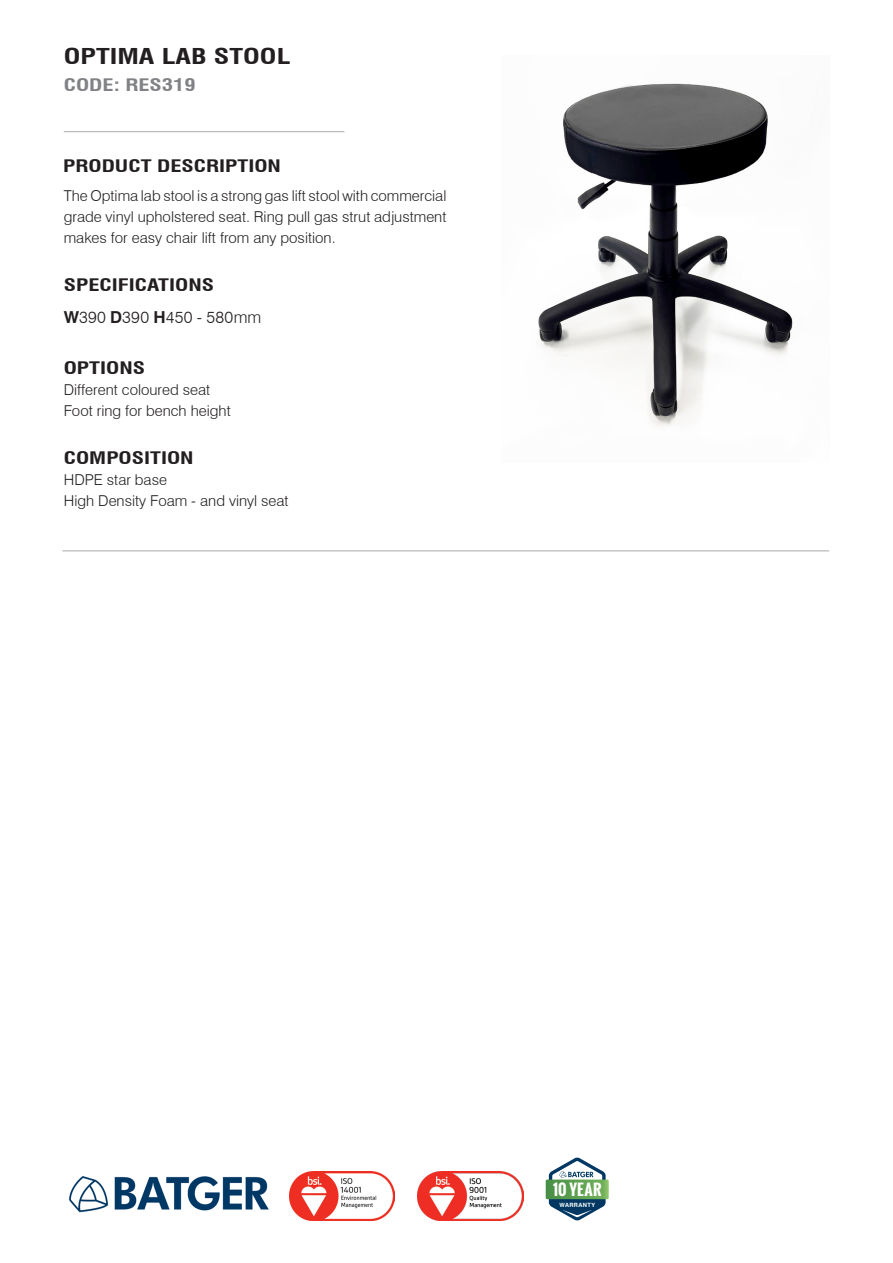
<style>
.page{position:relative;width:893px;height:1263px;background:#fff}
.page>*{position:absolute;margin:0;border:0;box-sizing:border-box;transform-origin:0 0}
.t1{font:700 condensed 21.3px "Swiss 721 BT";color:#231f20;scale:1.33 1}
.t2{font:700 condensed 16.8px "Swiss 721 BT";color:#231f20;scale:1.33 1}
.t3{font:700 condensed 16.8px "Swiss 721 BT";color:#808285;scale:1.33 1}
.Product_Code{font:300 16.5px "Swiss 721 BT";letter-spacing:.015em;color:#231f20}
.t4{font:700 15.3px "Oswald";letter-spacing:.015em;color:#fff}
.t5{font:300 15px/21px "Swiss 721 BT";color:#231f20}
.t6{font:700 5.85px "Swiss 721 BT";letter-spacing:.055em;color:#fff}
.s1{font-weight:700}
</style>
<div class="page">
<hr style="left:62px;top:551px;width:767px;height:1px;background:#a8a9ad">
<img style="left:69px;top:1176px;width:200px;height:37px">
<img style="left:289px;top:1171px;width:105px;height:49px">
<img style="left:418px;top:1171px;width:105px;height:49px">
<svg style="left:546px;top:1157px;width:63px;height:64px"></svg>
<hr style="left:64px;top:131px;width:280px;height:1px;background:#a8a9ad">
<img style="left:538px;top:83px;width:255px;height:344px">
<p class="t1" style="left:64px;top:44px;width:172px">OPTIMA LAB STOOL</p>
<p class="t3" style="left:64px;top:75px;width:101px">CODE: RES319</p>
<p class="t2" style="left:63px;top:156px;width:165px">PRODUCT DESCRIPTION</p>
<p class="t5" style="left:64px;top:185px;width:384px;text-align:justify">The Optima lab stool is a strong gas lift stool with commercial grade vinyl upholstered seat. Ring pull gas strut adjustment makes for easy chair lift from any position.</p>
<p class="t2" style="left:64px;top:275px;width:115px">SPECIFICATIONS</p>
<p class="Product_Code" style="left:64px;top:307px;width:199px"><span class="s1">W</span>390 <span class="s1">D</span>390 <span class="s1">H</span>450 - 580mm</p>
<p class="t2" style="left:64px;top:357px;width:63px">OPTIONS</p>
<p class="t5" style="left:64px;top:379px;width:148px">Different coloured seat</p>
<p class="t5" style="left:64px;top:400px;width:168px">Foot ring for bench height</p>
<p class="t2" style="left:64px;top:447px;width:99px">COMPOSITION</p>
<p class="t5" style="left:64px;top:469px;width:226px">HDPE star base<br>High Density Foam - and vinyl seat</p>
<p class="t4" style="left:553px;top:1178px;width:50px">10 YEAR</p>
<p class="t6" style="left:559px;top:1201px;width:37px">WARRANTY</p>
</div>
